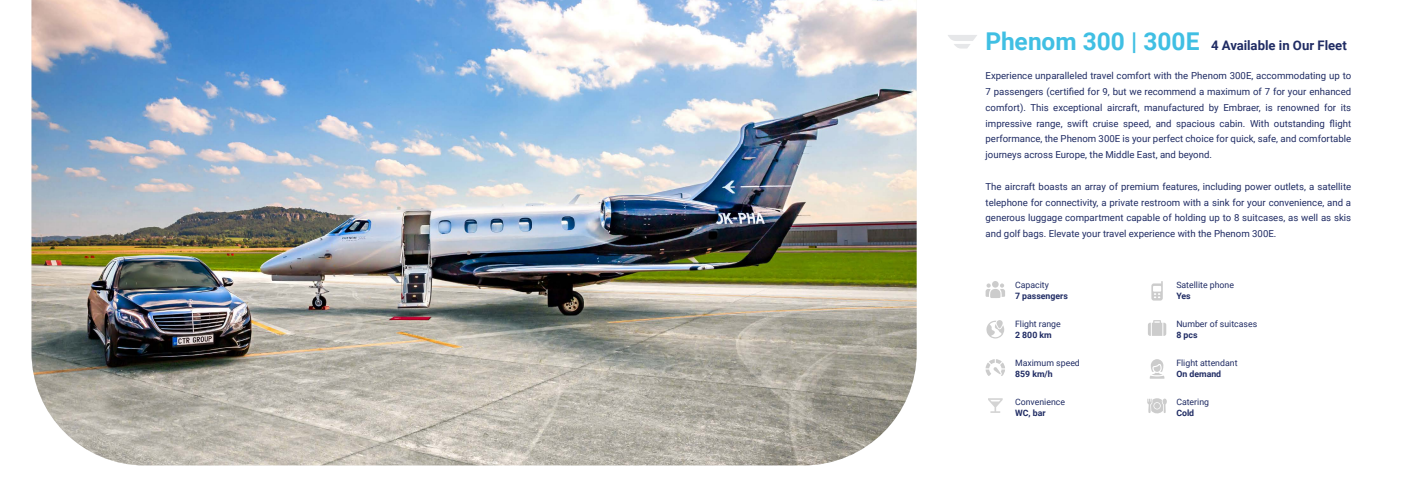
<style>
.page{position:relative;width:1424px;height:497px;background:#fff}
.page>*{position:absolute;margin:0;border:0;box-sizing:border-box;transform-origin:0 0}
.t1{font:700 24.5px "Roboto";letter-spacing:-.005em;color:#40bfe3}
.t2{font:700 13.12px "Roboto";color:#202c64}
.t3{font:9.62px/15.8px "Roboto";color:#202c64;text-align:justify}
.t4{font:8.75px "Roboto";color:#202c64}
.t5{font:700 8.75px "Roboto";color:#202c64}
</style>
<div class="page">
<svg style="left:948px;top:35px;width:29px;height:13px"></svg>
<svg style="left:1151px;top:281px;width:12px;height:19px"></svg>
<svg style="left:985px;top:283px;width:20px;height:15px"></svg>
<svg style="left:986px;top:320px;width:18px;height:18px"></svg>
<svg style="left:1148px;top:320px;width:18px;height:15px"></svg>
<svg style="left:1149px;top:359px;width:15px;height:19px"></svg>
<svg style="left:985px;top:359px;width:20px;height:16px"></svg>
<svg style="left:1147px;top:398px;width:20px;height:16px"></svg>
<svg style="left:988px;top:398px;width:14px;height:14px"></svg>
<img style="left:32px;top:0;width:884px;height:465px">
<h1 class="t1" style="left:985px;top:24px;width:215px">Phenom 300 | 300E</h1>
<h2 class="t2" style="left:1211px;top:36px;width:137px">4 Available in Our Fleet</h2>
<p class="t3" style="left:985px;top:67px;width:367px">Experience unparalleled travel comfort with the Phenom 300E, accommodating up to 7 passengers (certified for 9, but we recommend a maximum of 7 for your enhanced comfort). This exceptional aircraft, manufactured by Embraer, is renowned for its impressive range, swift cruise speed, and spacious cabin. With outstanding flight performance, the Phenom 300E is your perfect choice for quick, safe, and comfortable journeys across Europe, the Middle East, and beyond.</p>
<p class="t3" style="left:985px;top:178px;width:367px">The aircraft boasts an array of premium features, including power outlets, a satellite telephone for connectivity, a private restroom with a sink for your convenience, and a generous luggage compartment capable of holding up to 8 suitcases, as well as skis and golf bags. Elevate your travel experience with the Phenom 300E.</p>
<p class="t4" style="left:1015px;top:278px;width:35px">Capacity</p>
<p class="t5" style="left:1015px;top:289px;width:54px">7 passengers</p>
<p class="t4" style="left:1176px;top:278px;width:59px">Satellite phone</p>
<p class="t5" style="left:1176px;top:289px;width:16px">Yes</p>
<p class="t4" style="left:1015px;top:317px;width:47px">Flight range</p>
<p class="t5" style="left:1015px;top:328px;width:38px">2 800 km</p>
<p class="t4" style="left:1176px;top:317px;width:82px">Number of suitcases</p>
<p class="t5" style="left:1176px;top:328px;width:23px">8 pcs</p>
<p class="t4" style="left:1015px;top:356px;width:66px">Maximum speed</p>
<p class="t5" style="left:1015px;top:367px;width:39px">859 km/h</p>
<p class="t4" style="left:1176px;top:356px;width:63px">Flight attendant</p>
<p class="t5" style="left:1176px;top:367px;width:46px">On demand</p>
<p class="t4" style="left:1015px;top:395px;width:51px">Convenience</p>
<p class="t5" style="left:1015px;top:406px;width:32px">WC, bar</p>
<p class="t4" style="left:1176px;top:395px;width:34px">Catering</p>
<p class="t5" style="left:1176px;top:406px;width:19px">Cold</p>
</div>
